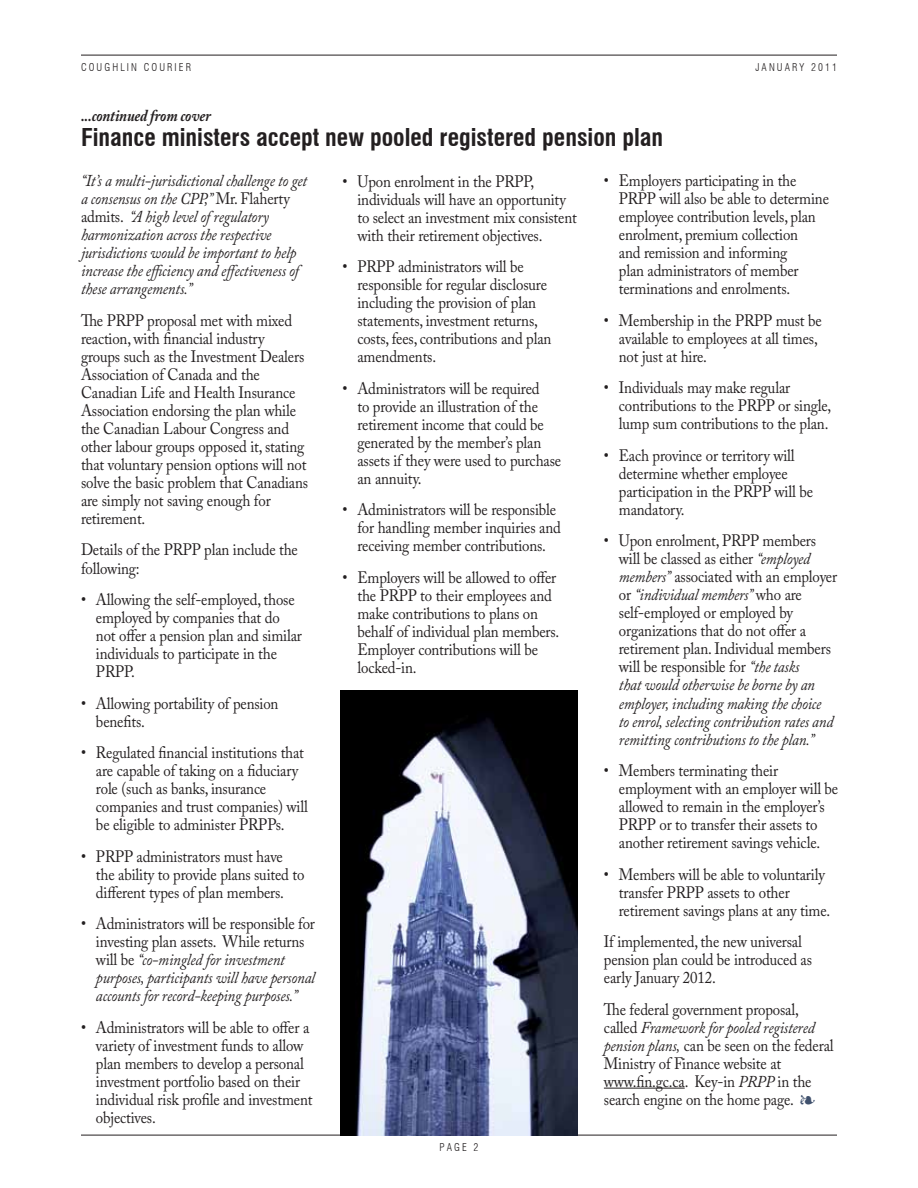
<style>
.page{position:relative;width:918px;height:1188px;background:#fff}
.page>*{position:absolute;margin:0;border:0;box-sizing:border-box;transform-origin:0 0}
.t1{font:700 condensed 24px "Swiss 721 BT";color:#231f20}
.t2{font:16.5px/18px "Adobe Caslon Pro";letter-spacing:-.01em;color:#231f20;scale:.9 1}
.t3{font:italic 16.5px/18px "Adobe Caslon Pro";letter-spacing:-.01em;color:#231f20;scale:.9 1}
.t4{font:italic 700 16.5px "Adobe Caslon Pro";letter-spacing:-.01em;color:#231f20;scale:.9 1}
.t5{font:300 condensed 10.5px "Swiss 721 BT";letter-spacing:.2em;color:#231f20}
.s1{font-style:normal}
.s2{font-style:italic}
.s3{color:#40516d}
</style>
<div class="page">
<hr style="left:81px;top:1135px;width:756px;height:1px;background:#231f20">
<hr style="left:81px;top:55px;width:756px;height:1px;background:#231f20">
<hr style="left:604px;top:1088px;width:81px;height:1px;background:#231f20">
<img style="left:340px;top:691px;width:238px;height:444px">
<p class="t5" style="left:81px;top:61px;width:112px">COUGHLIN COURIER</p>
<p class="t5" style="left:755px;top:61px;width:15px">JANUAR</p>
<p class="t5" style="left:800px;top:61px;width:39px">Y 2011</p>
<p class="t4" style="left:81px;top:106px;width:146px">...continued from cover</p>
<h1 class="t1" style="left:81px;top:123px;width:584px">Finance ministers accept new pooled registered pension plan</h1>
<p class="t3" style="left:81px;top:172px;width:253px">“It’s a multi-jurisdictional challenge to get a consensus on the CPP,” <span class="s1">Mr. Flaherty admits.</span> “A high level of regulatory harmonization across the respective jurisdictions would be important to help increase the efficiency and effectiveness of these arrangements.”</p>
<p class="t2" style="left:81px;top:311px;width:254px">The PRPP proposal met with mixed reaction, with financial industry<br>groups such as the Investment Dealers Association of Canada and the Canadian Life and Health Insurance Association endorsing the plan while the Canadian Labour Congress and other labour groups opposed it, stating that voluntary pension options will not solve the basic problem that Canadians are simply not saving enough for retirement.</p>
<p class="t2" style="left:81px;top:541px;width:243px">Details of the PRPP plan include the following:</p>
<p class="t2" style="left:96px;top:590px;width:230px;text-indent:-15px">• Allowing the self-employed, those employed by companies that do not offer a pension plan and similar individuals to participate in the<br>PRPP.</p>
<p class="t2" style="left:96px;top:694px;width:204px;text-indent:-15px">• Allowing portability of pension benefits.</p>
<p class="t2" style="left:96px;top:743px;width:237px;text-indent:-15px">• Regulated financial institutions that are capable of taking on a fiduciary role (such as banks, insurance companies and trust companies) will be eligible to administer PRPPs.</p>
<p class="t2" style="left:96px;top:847px;width:233px;text-indent:-15px">• PRPP administrators must have the ability to provide plans suited to different types of plan members.</p>
<p class="t3" style="left:96px;top:914px;width:245px;text-indent:-15px"><span class="s1">• Administrators will be responsible for investing plan assets. While returns will be</span> “co-mingled for investment purposes, participants will have personal accounts for record-keeping purposes.”</p>
<p class="t2" style="left:96px;top:1018px;width:242px;text-indent:-15px">• Administrators will be able to offer a variety of investment funds to allow plan members to develop a personal investment portfolio based on their individual risk profile and investment objectives.</p>
<p class="t2" style="left:357px;top:172px;width:245px;text-indent:-15px">• Upon enrolment in the PRPP, individuals will have an opportunity to select an investment mix consistent with their retirement objectives.</p>
<p class="t2" style="left:357px;top:257px;width:217px;text-indent:-15px">• PRPP administrators will be responsible for regular disclosure including the provision of plan statements, investment returns, costs, fees, contributions and plan amendments.</p>
<p class="t2" style="left:357px;top:379px;width:228px;text-indent:-15px">• Administrators will be required<br>to provide an illustration of the retirement income that could be generated by the member’s plan assets if they were used to purchase an annuity.</p>
<p class="t2" style="left:357px;top:500px;width:228px;text-indent:-15px">• Administrators will be responsible for handling member inquiries and receiving member contributions.</p>
<p class="t2" style="left:357px;top:568px;width:226px;text-indent:-15px">• Employers will be allowed to offer the PRPP to their employees and make contributions to plans on behalf of individual plan members.<br>Employer contributions will be locked-in.</p>
<p class="t5" style="left:440px;top:1141px;width:40px">PAGE 2</p>
<p class="t2" style="left:619px;top:172px;width:235px;text-indent:-15px">• Employers participating in the<br>PRPP will also be able to determine employee contribution levels, plan enrolment, premium collection<br>and remission and informing<br>plan administrators of member terminations and enrolments.</p>
<p class="t2" style="left:619px;top:311px;width:227px;text-indent:-15px">• Membership in the PRPP must be available to employees at all times, not just at hire.</p>
<p class="t2" style="left:619px;top:379px;width:238px;text-indent:-15px">• I ndividuals may make regular contributions to the PRPP or single, lump sum contributions to the plan.</p>
<p class="t2" style="left:619px;top:446px;width:217px;text-indent:-15px">• E ach province or territory will determine whether employee participation in the PRPP will be mandatory.</p>
<p class="t2" style="left:619px;top:532px;width:244px;text-indent:-15px">• Upon enrolment, PRPP members will be classed as either <span class="s2">“employed members”</span> associated with an employer or <span class="s2">“individual members”</span> who are self-employed or employed by organizations that do not offer a retirement plan. Individual members will be responsible for <span class="s2">“the tasks<br>that would otherwise be borne by an employer, including making the choice<br>to enrol, selecting contribution rates and remitting contributions to the plan.”</span></p>
<p class="t2" style="left:619px;top:761px;width:245px;text-indent:-15px">• Members terminating their employment with an employer will be allowed to remain in the employer’s PRPP or to transfer their assets to another retirement savings vehicle.</p>
<p class="t2" style="left:619px;top:865px;width:236px;text-indent:-15px">• Members will be able to voluntarily transfer PRPP assets to other retirement savings plans at any time.</p>
<p class="t2" style="left:604px;top:932px;width:233px">If implemented, the new universal pension plan could be introduced as early January 2012.</p>
<p class="t2" style="left:604px;top:1000px;width:257px">The federal government proposal, called <span class="s2">Framework for pooled registered pension plans,</span> can be seen on the federal Ministry of Finance website at www.fin.gc.ca. Key-in <span class="s2">PRPP</span> in the search engine on the home page. <span class="s3">▪</span></p>
</div>
